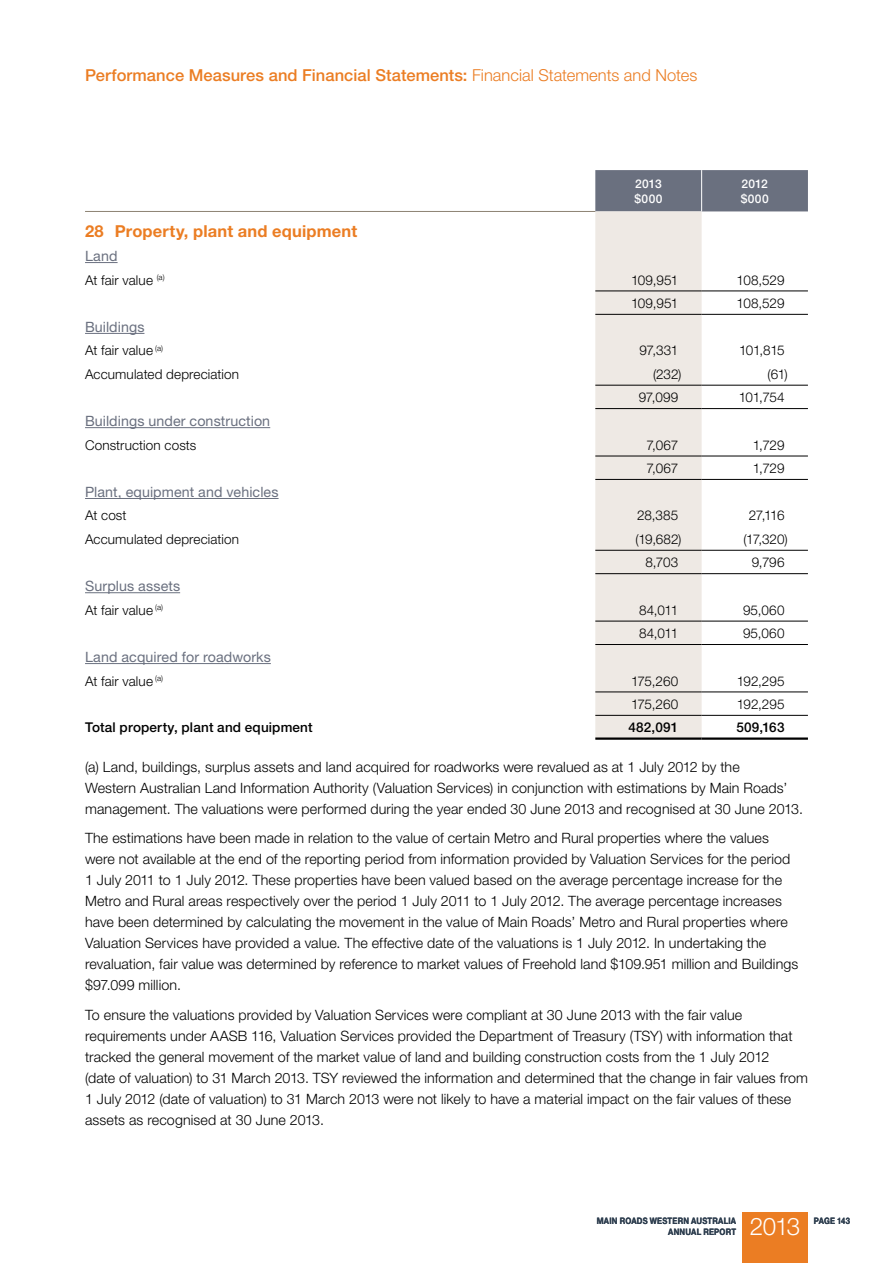
<style>
.page{position:relative;width:893px;height:1263px;background:#fff}
.page>*{position:absolute;margin:0;border:0;box-sizing:border-box;transform-origin:0 0}
.t1{font:300 24.15px "Helvetica Neue";color:#fff}
.t2{font:500 16.5px "Helvetica Neue";letter-spacing:.005em;color:#eb7d23}
.t3{font:700 16.5px "Helvetica Neue";letter-spacing:.01em;color:#eb7d23}
.t4{font:300 14.25px/21px "Helvetica Neue";letter-spacing:.01em;color:#000}
.t5{font:14.25px "Helvetica Neue";letter-spacing:.005em;color:#6a707f}
.t6{font:300 13.5px "Helvetica Neue";letter-spacing:.005em;color:#000}
.t7{font:500 13.5px "Helvetica Neue";letter-spacing:.015em;color:#000}
.t8{font:500 12px/15px "Helvetica Neue";letter-spacing:.02em;color:#fff}
.t9{font:700 9px "Helvetica Neue";letter-spacing:.03em;color:#2e3e4f;scale:.85 1}
.s1{font-weight:300}
</style>
<div class="page">
<div style="left:595px;top:170px;width:213px;height:41px;background:#6a707f"></div>
<div style="left:595px;top:211px;width:107px;height:526px;background:#eee9e4"></div>
<hr style="left:595px;top:291px;width:107px;height:1px;background:#000">
<hr style="left:702px;top:291px;width:106px;height:1px;background:#000">
<hr style="left:595px;top:385px;width:107px;height:1px;background:#000">
<hr style="left:702px;top:385px;width:106px;height:1px;background:#000">
<hr style="left:595px;top:456px;width:107px;height:1px;background:#000">
<hr style="left:702px;top:456px;width:106px;height:1px;background:#000">
<hr style="left:595px;top:550px;width:107px;height:1px;background:#000">
<hr style="left:702px;top:550px;width:106px;height:1px;background:#000">
<hr style="left:595px;top:621px;width:107px;height:1px;background:#000">
<hr style="left:702px;top:621px;width:106px;height:1px;background:#000">
<hr style="left:595px;top:691px;width:107px;height:1px;background:#000">
<hr style="left:702px;top:691px;width:106px;height:1px;background:#000">
<hr style="left:85px;top:211px;width:510px;height:1px;background:#8c8273">
<hr style="left:595px;top:737px;width:107px;height:3px;background:#000">
<hr style="left:702px;top:737px;width:106px;height:3px;background:#000">
<hr style="left:595px;top:715px;width:107px;height:1px;background:#000">
<hr style="left:702px;top:715px;width:106px;height:1px;background:#000">
<hr style="left:595px;top:644px;width:107px;height:1px;background:#000">
<hr style="left:702px;top:644px;width:106px;height:1px;background:#000">
<hr style="left:595px;top:573px;width:107px;height:1px;background:#000">
<hr style="left:702px;top:573px;width:106px;height:1px;background:#000">
<hr style="left:701px;top:170px;width:1px;height:41px;background:#fff">
<hr style="left:595px;top:479px;width:107px;height:1px;background:#000">
<hr style="left:702px;top:479px;width:106px;height:1px;background:#000">
<hr style="left:595px;top:408px;width:107px;height:1px;background:#000">
<hr style="left:702px;top:408px;width:106px;height:1px;background:#000">
<hr style="left:595px;top:314px;width:107px;height:1px;background:#000">
<hr style="left:702px;top:314px;width:106px;height:1px;background:#000">
<hr style="left:85px;top:262px;width:33px;height:1px;background:#6a707f">
<hr style="left:85px;top:333px;width:59px;height:1px;background:#6a707f">
<hr style="left:85px;top:427px;width:185px;height:1px;background:#6a707f">
<hr style="left:85px;top:498px;width:194px;height:1px;background:#6a707f">
<hr style="left:85px;top:592px;width:95px;height:1px;background:#6a707f">
<hr style="left:85px;top:663px;width:186px;height:1px;background:#6a707f">
<div style="left:742px;top:1212px;width:66px;height:51px;background:#eb7d23"></div>
<p class="t2" style="left:85px;top:65px;width:614px">Performance Measures and Financial Statements: <span class="s1">Financial Statements and Notes</span></p>
<p class="t8" style="left:635px;top:176px;width:29px">2013 $000</p>
<p class="t8" style="left:741px;top:176px;width:29px">2012 $000</p>
<p class="t3" style="left:85px;top:221px;width:274px">28 PROPERTY, PLANT AND EQUIPMENT</p>
<p class="t5" style="left:85px;top:248px;width:34px">Land</p>
<p class="t6" style="left:85px;top:271px;width:81px">At fair value <sup>(a)</sup></p>
<p class="t6" style="left:631px;top:271px;width:49px">109,951</p>
<p class="t6" style="left:737px;top:271px;width:49px">108,529</p>
<p class="t6" style="left:631px;top:295px;width:49px">109,951</p>
<p class="t6" style="left:737px;top:295px;width:49px">108,529</p>
<p class="t5" style="left:85px;top:318px;width:61px">Buildings</p>
<p class="t6" style="left:85px;top:342px;width:80px">At fair value <sup>(a)</sup></p>
<p class="t6" style="left:639px;top:342px;width:40px">97,331</p>
<p class="t6" style="left:739px;top:342px;width:47px">101,815</p>
<p class="t6" style="left:85px;top:366px;width:156px">Accumulated depreciation</p>
<p class="t6" style="left:653px;top:366px;width:30px">(232)</p>
<p class="t6" style="left:767px;top:366px;width:22px">(61)</p>
<p class="t6" style="left:639px;top:389px;width:41px">97,099</p>
<p class="t6" style="left:739px;top:389px;width:47px">101,754</p>
<p class="t5" style="left:85px;top:413px;width:187px">Buildings under construction</p>
<p class="t6" style="left:85px;top:437px;width:113px">Construction costs</p>
<p class="t6" style="left:646px;top:437px;width:33px">7,067</p>
<p class="t6" style="left:753px;top:437px;width:33px">1,729</p>
<p class="t6" style="left:646px;top:460px;width:33px">7,067</p>
<p class="t6" style="left:753px;top:460px;width:33px">1,729</p>
<p class="t5" style="left:85px;top:483px;width:195px">Plant, equipment and vehicles</p>
<p class="t6" style="left:85px;top:507px;width:43px">At cost</p>
<p class="t6" style="left:637px;top:507px;width:43px">28,385</p>
<p class="t6" style="left:749px;top:507px;width:37px">27,116</p>
<p class="t6" style="left:85px;top:531px;width:156px">Accumulated depreciation</p>
<p class="t6" style="left:636px;top:531px;width:47px">(19,682)</p>
<p class="t6" style="left:743px;top:531px;width:46px">(17,320)</p>
<p class="t6" style="left:645px;top:554px;width:34px">8,703</p>
<p class="t6" style="left:752px;top:554px;width:34px">9,796</p>
<p class="t5" style="left:85px;top:578px;width:97px">Surplus assets</p>
<p class="t6" style="left:85px;top:602px;width:80px">At fair value <sup>(a)</sup></p>
<p class="t6" style="left:639px;top:602px;width:41px">84,011</p>
<p class="t6" style="left:743px;top:602px;width:43px">95,060</p>
<p class="t6" style="left:639px;top:625px;width:41px">84,011</p>
<p class="t6" style="left:743px;top:625px;width:43px">95,060</p>
<p class="t5" style="left:85px;top:648px;width:187px">Land acquired for roadworks</p>
<p class="t6" style="left:85px;top:672px;width:80px">At fair value <sup>(a)</sup></p>
<p class="t6" style="left:631px;top:672px;width:49px">175,260</p>
<p class="t6" style="left:737px;top:672px;width:49px">192,295</p>
<p class="t6" style="left:631px;top:696px;width:49px">175,260</p>
<p class="t6" style="left:737px;top:696px;width:49px">192,295</p>
<p class="t7" style="left:85px;top:719px;width:229px">Total property, plant and equipment</p>
<p class="t7" style="left:628px;top:719px;width:51px">482,091</p>
<p class="t7" style="left:736px;top:719px;width:50px">509,163</p>
<p class="t4" style="left:85px;top:756px;width:719px">(a) Land, buildings, surplus assets and land acquired for roadworks were revalued as at 1 July 2012 by the<br>Western Australian Land Information Authority (Valuation Services) in conjunction with estimations by Main Roads’ management. The valuations were performed during the year ended 30 June 2013 and recognised at 30 June 2013.</p>
<p class="t4" style="left:85px;top:827px;width:715px">The estimations have been made in relation to the value of certain Metro and Rural properties where the values were not available at the end of the reporting period from information provided by Valuation Services for the period 1 July 2011 to 1 July 2012. These properties have been valued based on the average percentage increase for the Metro and Rural areas respectively over the period 1 July 2011 to 1 July 2012. The average percentage increases have been determined by calculating the movement in the value of Main Roads’ Metro and Rural properties where Valuation Services have provided a value. The effective date of the valuations is 1 July 2012. In undertaking the revaluation, fair value was determined by reference to market values of Freehold land $109.951 million and Buildings $97.099 million.</p>
<p class="t4" style="left:85px;top:1004px;width:724px">To ensure the valuations provided by Valuation Services were compliant at 30 June 2013 with the fair value requirements under AASB 116, Valuation Services provided the Department of Treasury (TSY) with information that tracked the general movement of the market value of land and building construction costs from the 1 July 2012<br>(date of valuation) to 31 March 2013. TSY reviewed the information and determined that the change in fair values from 1 July 2012 (date of valuation) to 31 March 2013 were not likely to have a material impact on the fair values of these assets as recognised at 30 June 2013.</p>
<p class="t9" style="left:597px;top:1215px;width:165px">MAIN ROADS WESTERN AUSTRALIA</p>
<p class="t9" style="left:814px;top:1215px;width:44px">PAGE 143</p>
<p class="t9" style="left:668px;top:1226px;width:81px">ANNUAL REPORT</p>
<h1 class="t1" style="left:750px;top:1212px;width:52px">2013</h1>
</div>
